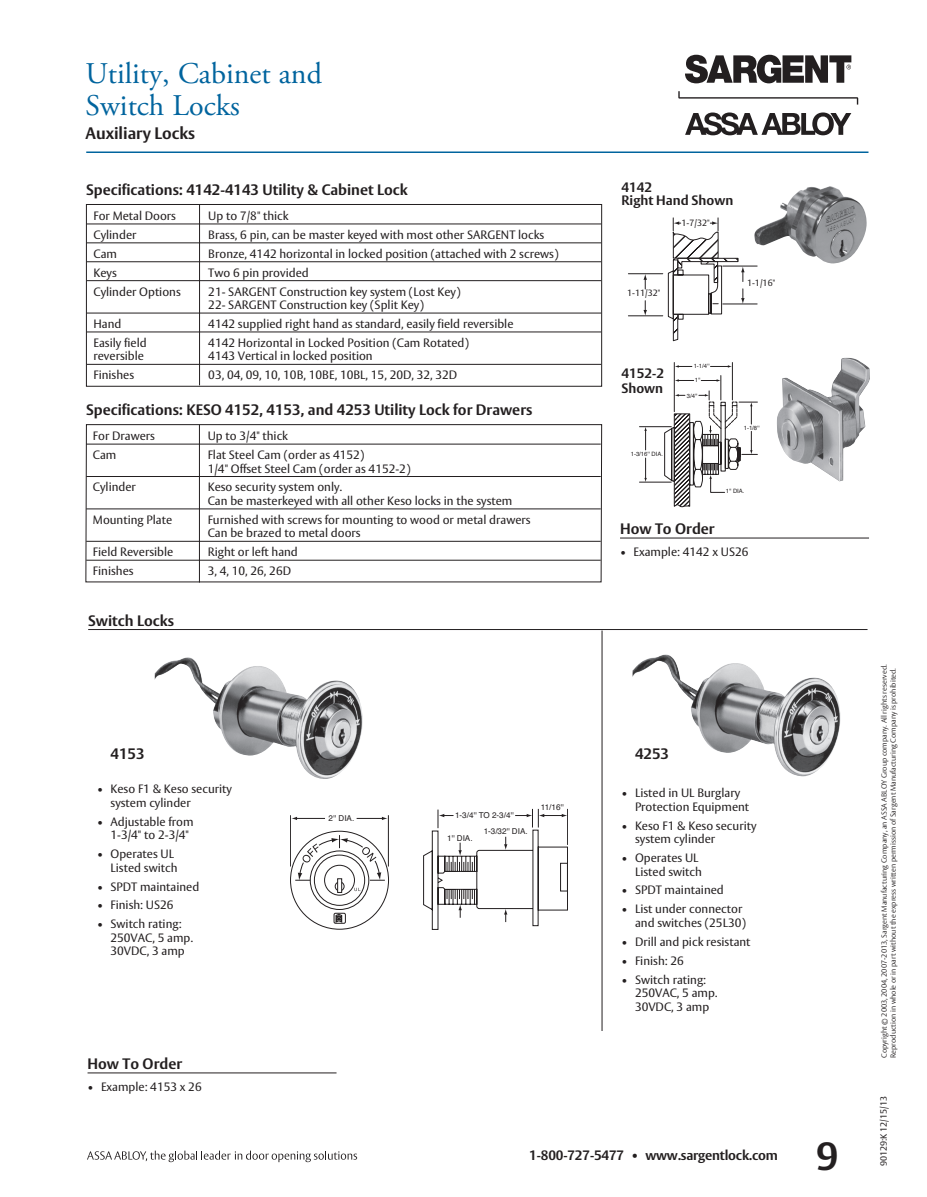
<style>
.page{position:relative;width:927px;height:1197px;background:#fff}
.page>*{position:absolute;margin:0;border:0;box-sizing:border-box;transform-origin:0 0}
.t1{font:700 39px "ASSA Vesta";color:#231f20}
.t2{font:30px/31.5px "Adobe Garamond Pro";color:#00649e}
.t3{font:700 16.5px "ASSA Vesta";color:#231f20}
.t4{font:700 15px "ASSA Vesta";color:#231f20}
.t5{font:700 13.5px/13.5px "ASSA Vesta";letter-spacing:-.005em;color:#231f20}
.t6{font:12px/13.5px "ASSA Vesta";color:#231f20}
.t7{font:9px "ASSA Vesta";color:#231f20}
.t8{font:8.1px "Helvetica";color:#231f20}
.t9{font:300 7.5px/9px "ASSA Vesta";color:#231f20}
.t10{font:6px "Helvetica";color:#231f20}
</style>
<div class="page">
<svg style="left:678px;top:91px;width:180px;height:14px"></svg>
<svg style="left:685px;top:112px;width:166px;height:23px"></svg>
<svg style="left:685px;top:55px;width:166px;height:28px"></svg>
<svg style="left:87px;top:1151px;width:270px;height:11px"></svg>
<hr style="left:86px;top:152px;width:782px;height:1px;background:#00649e">
<hr style="left:87px;top:224px;width:514px;height:1px;background:#231f20">
<hr style="left:87px;top:242px;width:514px;height:1px;background:#231f20">
<hr style="left:87px;top:261px;width:514px;height:1px;background:#231f20">
<hr style="left:87px;top:280px;width:514px;height:1px;background:#231f20">
<hr style="left:87px;top:313px;width:514px;height:1px;background:#231f20">
<hr style="left:87px;top:332px;width:514px;height:1px;background:#231f20">
<hr style="left:87px;top:364px;width:514px;height:1px;background:#231f20">
<div style="left:86px;top:204px;width:516px;height:183px;border:1px solid #231f20"></div>
<hr style="left:723px;top:266px;width:34px;height:1px;background:#231f20">
<hr style="left:723px;top:304px;width:34px;height:1px;background:#231f20">
<svg style="left:667px;top:217px;width:78px;height:124px"></svg>
<hr style="left:628px;top:273px;width:35px;height:1px;background:#231f20">
<svg style="left:643px;top:274px;width:4px;height:15px"></svg>
<hr style="left:628px;top:315px;width:35px;height:1px;background:#231f20">
<svg style="left:643px;top:301px;width:4px;height:15px"></svg>
<img style="left:754px;top:186px;width:113px;height:78px">
<hr style="left:199px;top:205px;width:1px;height:180px;background:#231f20">
<img style="left:777px;top:358px;width:93px;height:123px">
<hr style="left:674px;top:363px;width:1px;height:49px;background:#231f20">
<hr style="left:732px;top:363px;width:1px;height:37px;background:#231f20">
<svg style="left:710px;top:365px;width:22px;height:3px"></svg>
<svg style="left:675px;top:365px;width:17px;height:3px"></svg>
<hr style="left:639px;top:426px;width:32px;height:1px;background:#231f20">
<hr style="left:639px;top:482px;width:32px;height:1px;background:#231f20">
<svg style="left:644px;top:458px;width:3px;height:24px"></svg>
<svg style="left:644px;top:427px;width:3px;height:23px"></svg>
<svg style="left:664px;top:376px;width:93px;height:131px"></svg>
<svg style="left:85px;top:424px;width:517px;height:159px"></svg>
<hr style="left:199px;top:425px;width:1px;height:158px;background:#231f20">
<hr style="left:88px;top:629px;width:780px;height:1px;background:#231f20">
<img style="left:155px;top:657px;width:208px;height:122px">
<svg style="left:290px;top:831px;width:99px;height:99px"></svg>
<hr style="left:388px;top:815px;width:1px;height:52px;background:#231f20">
<svg style="left:291px;top:817px;width:34px;height:3px"></svg>
<svg style="left:357px;top:817px;width:31px;height:3px"></svg>
<svg style="left:423px;top:808px;width:145px;height:122px"></svg>
<hr style="left:290px;top:815px;width:1px;height:52px;background:#231f20">
<img style="left:632px;top:655px;width:208px;height:121px">
<hr style="left:88px;top:1073px;width:249px;height:1px;background:#231f20">
<hr style="left:620px;top:538px;width:249px;height:1px;background:#231f20">
<hr style="left:602px;top:631px;width:1px;height:400px;background:#231f20">
<h2 class="t2" style="left:86px;top:59px;width:238px">Utility, Cabinet and<br>Switch Locks</h2>
<h3 class="t3" style="left:86px;top:123px;width:111px">Auxiliary Locks</h3>
<p class="t4" style="left:86px;top:180px;width:323px">Specifications: 4142-4143 Utility &amp; Cabinet Lock</p>
<p class="t6" style="left:93px;top:210px;width:84px">For Metal Doors</p>
<p class="t6" style="left:208px;top:210px;width:82px">Up to 7/8" thick</p>
<p class="t6" style="left:93px;top:228px;width:45px">Cylinder</p>
<p class="t6" style="left:208px;top:228px;width:338px">Brass, 6 pin, can be master keyed with most other SARGENT locks</p>
<p class="t6" style="left:93px;top:247px;width:25px">Cam</p>
<p class="t6" style="left:208px;top:247px;width:352px">Bronze, 4142 horizontal in locked position (attached with 2 screws)</p>
<p class="t6" style="left:93px;top:266px;width:25px">Keys</p>
<p class="t6" style="left:208px;top:266px;width:102px">Two 6 pin provided</p>
<p class="t6" style="left:93px;top:285px;width:89px">Cylinder Options</p>
<p class="t6" style="left:208px;top:285px;width:254px">21- SARGENT Construction key system (Lost Key)<br>22- SARGENT Construction key (Split Key)</p>
<p class="t6" style="left:93px;top:318px;width:29px">Hand</p>
<p class="t6" style="left:208px;top:318px;width:307px">4142 supplied right hand as standard, easily field reversible</p>
<p class="t6" style="left:93px;top:336px;width:55px">Easily field</p>
<p class="t6" style="left:208px;top:336px;width:262px">4142 Horizontal in Locked Position (Cam Rotated)</p>
<p class="t6" style="left:93px;top:350px;width:52px">reversible</p>
<p class="t6" style="left:208px;top:350px;width:166px">4143 Vertical in locked position</p>
<p class="t6" style="left:93px;top:369px;width:42px">Finishes</p>
<p class="t6" style="left:208px;top:369px;width:251px">03, 04, 09, 10, 10B, 10BE, 10BL, 15, 20D, 32, 32D</p>
<p class="t4" style="left:86px;top:401px;width:448px">Specifications: KESO 4152, 4153, and 4253 Utility Lock for Drawers</p>
<p class="t6" style="left:93px;top:430px;width:64px">For Drawers</p>
<p class="t6" style="left:208px;top:430px;width:82px">Up to 3/4" thick</p>
<p class="t6" style="left:93px;top:449px;width:25px">Cam</p>
<p class="t6" style="left:208px;top:449px;width:204px">Flat Steel Cam (order as 4152)<br>1/4" Offset Steel Cam (order as 4152-2)</p>
<p class="t6" style="left:93px;top:481px;width:45px">Cylinder</p>
<p class="t6" style="left:208px;top:481px;width:306px">Keso security system only.<br>Can be masterkeyed with all other Keso locks in the system</p>
<p class="t6" style="left:93px;top:513px;width:81px">Mounting Plate</p>
<p class="t6" style="left:208px;top:513px;width:324px">Furnished with screws for mounting to wood or metal drawers<br>Can be brazed to metal doors</p>
<p class="t6" style="left:93px;top:546px;width:82px">Field Reversible</p>
<p class="t6" style="left:208px;top:546px;width:92px">Right or left hand</p>
<p class="t6" style="left:93px;top:565px;width:42px">Finishes</p>
<p class="t6" style="left:208px;top:565px;width:85px">3, 4, 10, 26, 26D</p>
<p class="t4" style="left:88px;top:611px;width:87px">Switch Locks</p>
<p class="t4" style="left:111px;top:745px;width:36px">4153</p>
<p class="t6" style="left:111px;top:783px;width:123px;text-indent:-14px">• Keso F1 &amp; Keso security system cylinder</p>
<p class="t6" style="left:111px;top:815px;width:85px;text-indent:-14px">• Adjustable from<br>1-3/4" to 2-3/4"</p>
<p class="t6" style="left:97px;top:848px;width:82px;text-align:right">• Operates UL<br>Listed switch</p>
<p class="t6" style="left:97px;top:880px;width:104px">• SPDT maintained</p>
<p class="t6" style="left:97px;top:899px;width:78px">• Finish: US26</p>
<p class="t6" style="left:111px;top:918px;width:83px;text-indent:-14px">• Switch rating:<br>250VAC, 5 amp.<br>30VDC, 3 amp</p>
<p class="t4" style="left:88px;top:1055px;width:96px">How To Order</p>
<p class="t6" style="left:88px;top:1081px;width:116px">• Example: 4153 x 26</p>
<p class="t8" style="left:329px;top:812px;width:27px">2'' DIA.</p>
<p class="t8" style="left:455px;top:809px;width:60px">1-3/4'' TO 2-3/4''</p>
<p class="t8" style="left:447px;top:832px;width:27px">1'' DIA.</p>
<p class="t8" style="left:484px;top:825px;width:46px">1-3/32'' DIA.</p>
<p class="t8" style="left:541px;top:801px;width:24px">11/16''</p>
<p class="t5" style="left:622px;top:181px;width:113px">4142<br>Right Hand Shown</p>
<p class="t7" style="left:682px;top:217px;width:30px">1-7/32"</p>
<p class="t7" style="left:627px;top:287px;width:35px">1-11/32"</p>
<p class="t7" style="left:747px;top:278px;width:30px">1-1/16"</p>
<p class="t5" style="left:622px;top:366px;width:44px;line-height:15px">4152-2<br>Shown</p>
<p class="t10" style="left:631px;top:449px;width:34px">1-3/16'' DIA.</p>
<p class="t10" style="left:694px;top:361px;width:17px">1-1/4''</p>
<p class="t10" style="left:695px;top:375px;width:7px">1''</p>
<p class="t10" style="left:687px;top:391px;width:12px">3/4''</p>
<p class="t10" style="left:744px;top:423px;width:17px">1-1/8''</p>
<p class="t10" style="left:726px;top:487px;width:20px">1'' DIA.</p>
<p class="t4" style="left:620px;top:520px;width:96px">How To Order</p>
<p class="t6" style="left:620px;top:546px;width:130px">• Example: 4142 x US26</p>
<p class="t4" style="left:635px;top:745px;width:36px">4253</p>
<p class="t6" style="left:635px;top:787px;width:116px;text-indent:-14px">• Listed in UL Burglary<br>Protection Equipment</p>
<p class="t6" style="left:635px;top:819px;width:123px;text-indent:-14px">• Keso F1 &amp; Keso security system cylinder</p>
<p class="t6" style="left:622px;top:852px;width:82px;text-align:right">• Operates UL<br>Listed switch</p>
<p class="t6" style="left:622px;top:884px;width:104px">• SPDT maintained</p>
<p class="t6" style="left:622px;top:903px;width:126px;text-align:right">• List under connector and switches (25L30)</p>
<p class="t6" style="left:622px;top:935px;width:131px">• Drill and pick resistant</p>
<p class="t6" style="left:622px;top:954px;width:64px">• Finish: 26</p>
<p class="t6" style="left:635px;top:973px;width:83px;text-indent:-14px">• Switch rating:<br>250VAC, 5 amp.<br>30VDC, 3 amp</p>
<p class="t5" style="left:529px;top:1149px;width:250px">1-800-727-5477 • www.sargentlock.com</p>
<h1 class="t1" style="left:816px;top:1133px;width:24px">9</h1>
<p class="t9" style="left:880px;top:1058px;width:395px;rotate:-90deg">Copyright © 2003, 2004, 2007-2013, Sargent Manufacturing Company, an ASSA ABLOY Group company. All rights reserved.<br>Reproduction in whole or in part without the express written permission of Sargent Manufacturing Company is prohibited.</p>
<p class="t7" style="left:878px;top:1166px;width:71px;rotate:-90deg">90129:K 12/15/13</p>
</div>
